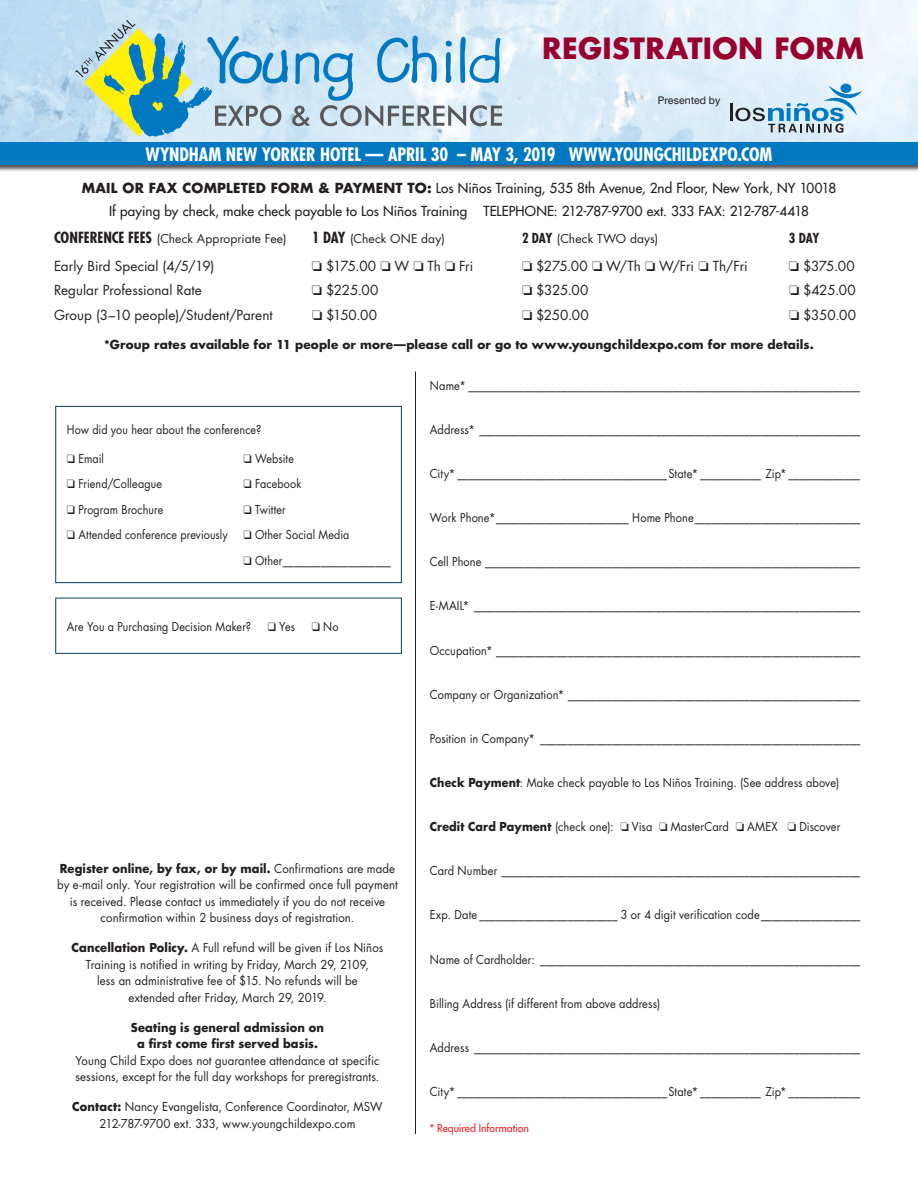
<style>
.page{position:relative;width:918px;height:1188px;background:#fff}
.page>*{position:absolute;margin:0;border:0;box-sizing:border-box;transform-origin:0 0}
.t1{font:700 28.5px "Futura";letter-spacing:.015em;color:#98012d}
.t2{font:700 condensed 18px "Futura";letter-spacing:-.005em;color:#fff}
.t3{font:13.5px/22.5px "Futura";color:#231f20;text-align:center}
.t4{font:13.5px "Futura";color:#231f20}
.t5{font:700 condensed 13.5px "Futura";color:#231f20}
.t6{font:12px "Futura";letter-spacing:.01em;color:#231f20;scale:.92 1}
.t7{font:12px/16.5px "Futura";letter-spacing:.01em;color:#231f20;text-align:center;scale:.95 1}
.t8{font:12px "Futura";letter-spacing:.01em;color:#231f20;scale:.9 1}
.t9{font:700 12px "Futura";letter-spacing:.01em;color:#231f20}
.t10{font:12px "Futura";letter-spacing:.01em;color:#231f20}
.t11{font:700 12px/16.5px "Futura";letter-spacing:.01em;color:#231f20;text-align:center;scale:.95 1}
.t12{font:10.5px "Futura";letter-spacing:-.005em;color:#ee1d23}
.t13{font:10.5px "Swiss 721 BT";letter-spacing:.01em;color:#231f20}
.s1{font-weight:700}
.s2{font-weight:700;font-stretch:condensed;font-size:15px}
.s3{font-weight:700;font-stretch:condensed;font-size:13.5px}
</style>
<div class="page">
<img style="left:0;top:0;width:918px;height:142px">
<div style="left:0;top:142px;width:918px;height:30px;background:#231f20;opacity:.75"></div>
<div style="left:0;top:143px;width:918px;height:22px;background:#0079c2"></div>
<div style="left:840px;top:84px;width:11px;height:9px;background:#0079c2;border-radius:50%"></div>
<hr style="left:730px;top:103px;width:3px;height:18px;background:#231f20">
<svg style="left:735px;top:86px;width:127px;height:47px"></svg>
<svg style="left:75px;top:20px;width:427px;height:117px"></svg>
<hr style="left:415px;top:372px;width:1px;height:762px;background:#231f20">
<div style="left:55px;top:406px;width:347px;height:177px;border:1px solid #0b3b60"></div>
<div style="left:55px;top:598px;width:347px;height:56px;border:1px solid #0b3b60"></div>
<h1 class="t1" style="left:542px;top:28px;width:323px">REGISTRATION FORM</h1>
<p class="t13" style="left:658px;top:94px;width:64px">Presented by</p>
<h2 class="t2" style="left:146px;top:143px;width:628px">WYNDHAM NEW YORKER HOTEL — APRIL 30 – MAY 3, 2019 WWW.YOUNGCHILDEXPO.COM</h2>
<p class="t3" style="left:82px;top:177px;width:756px"><span class="s1">MAIL OR FAX COMPLETED FORM &amp; PAYMENT TO:</span> Los Niños Training, 535 8th Avenue, 2nd Floor, New York, NY 10018<br>If paying by check, make check payable to Los Niños Training TELEPHONE: 212-787-9700 ext. 333 FAX: 212-787-4418</p>
<p class="t10" style="left:54px;top:231px;width:234px"><span class="s2">CONFERENCE FEES</span> (Check Appropriate Fee)</p>
<p class="t10" style="left:312px;top:231px;width:134px"><span class="s2">1 DAY</span> (Check ONE day)</p>
<p class="t10" style="left:522px;top:231px;width:138px"><span class="s3">2 DAY</span> (Check TWO days)</p>
<p class="t5" style="left:789px;top:230px;width:32px">3 DAY</p>
<p class="t4" style="left:54px;top:257px;width:162px">Early Bird Special (4/5/19)</p>
<p class="t4" style="left:312px;top:257px;width:163px">□ $175.00 □ W □ Th □ Fri</p>
<p class="t4" style="left:522px;top:257px;width:227px">□ $275.00 □ W/Th □ W/Fri □ Th/Fri</p>
<p class="t4" style="left:789px;top:257px;width:67px">□ $375.00</p>
<p class="t4" style="left:54px;top:281px;width:149px">Regular Professional Rate</p>
<p class="t4" style="left:312px;top:281px;width:68px">□ $225.00</p>
<p class="t4" style="left:522px;top:281px;width:68px">□ $325.00</p>
<p class="t4" style="left:789px;top:281px;width:68px">□ $425.00</p>
<p class="t4" style="left:54px;top:306px;width:220px">Group (3–10 people)/Student/Parent</p>
<p class="t4" style="left:312px;top:306px;width:67px">□ $150.00</p>
<p class="t4" style="left:522px;top:306px;width:68px">□ $250.00</p>
<p class="t4" style="left:789px;top:306px;width:68px">□ $350.00</p>
<p class="t9" style="left:104px;top:336px;width:711px">*Group rates available for 11 people or more—please call or go to www.youngchildexpo.com for more details.</p>
<p class="t6" style="left:430px;top:377px;width:469px">Name* _______________________________________________________________________</p>
<p class="t6" style="left:430px;top:421px;width:469px">Address* _____________________________________________________________________</p>
<p class="t6" style="left:430px;top:465px;width:470px">City* ______________________________________State* ___________ Zip* _____________</p>
<p class="t6" style="left:430px;top:509px;width:470px">Work Phone*________________________ Home Phone______________________________</p>
<p class="t6" style="left:430px;top:554px;width:470px">Cell Phone ____________________________________________________________________</p>
<p class="t6" style="left:430px;top:598px;width:470px">E-MAIL* ______________________________________________________________________</p>
<p class="t6" style="left:430px;top:642px;width:470px">Occupation* __________________________________________________________________</p>
<p class="t6" style="left:430px;top:686px;width:470px">Company or Organization* _____________________________________________________</p>
<p class="t6" style="left:430px;top:730px;width:470px">Position in Company* __________________________________________________________</p>
<p class="t6" style="left:430px;top:774px;width:446px"><span class="s1">Check Payment</span>: Make check payable to Los Niños Training. (See address above)</p>
<p class="t6" style="left:430px;top:818px;width:448px"><span class="s1">Credit Card Payment</span> (check one): □ Visa □ MasterCard □ AMEX □ Discover</p>
<p class="t6" style="left:430px;top:863px;width:470px">Card Number _________________________________________________________________</p>
<p class="t6" style="left:430px;top:907px;width:470px">Exp. Date _________________________ 3 or 4 digit verification code__________________</p>
<p class="t6" style="left:430px;top:951px;width:470px">Name of Cardholder: __________________________________________________________</p>
<p class="t6" style="left:430px;top:995px;width:252px">Billing Address (if different from above address)</p>
<p class="t6" style="left:430px;top:1039px;width:469px">Address ______________________________________________________________________</p>
<p class="t6" style="left:430px;top:1083px;width:470px">City* ______________________________________State* ___________ Zip* _____________</p>
<p class="t12" style="left:430px;top:1122px;width:101px">* Required Information</p>
<p class="t8" style="left:67px;top:421px;width:218px">How did you hear about the conference?</p>
<p class="t8" style="left:67px;top:450px;width:43px">❑ Email</p>
<p class="t8" style="left:244px;top:450px;width:57px">❑ Website</p>
<p class="t8" style="left:67px;top:475px;width:107px">❑ Friend/Colleague</p>
<p class="t8" style="left:244px;top:475px;width:66px">❑ Facebook</p>
<p class="t8" style="left:67px;top:501px;width:109px">❑ Program Brochure</p>
<p class="t8" style="left:244px;top:501px;width:49px">❑ Twitter</p>
<p class="t8" style="left:67px;top:526px;width:180px">❑ Attended conference previously</p>
<p class="t8" style="left:244px;top:526px;width:119px">❑ Other Social Media</p>
<p class="t8" style="left:244px;top:552px;width:165px">❑ Other____________________</p>
<p class="t8" style="left:67px;top:618px;width:206px">Are You a Purchasing Decision Maker?</p>
<p class="t8" style="left:268px;top:618px;width:32px">❑ Yes</p>
<p class="t8" style="left:312px;top:618px;width:31px">❑ No</p>
<p class="t7" style="left:57px;top:860px;width:360px"><span class="s1">Register online, by fax, or by mail.</span> Confirmations are made by e-mail only. Your registration will be confirmed once full payment is received. Please contact us immediately if you do not receive confirmation within 2 business days of registration.</p>
<p class="t7" style="left:72px;top:939px;width:330px"><span class="s1">Cancellation Policy.</span> A Full refund will be given if Los Niños Training is notified in writing by Friday, March 29, 2109,<br>less an administrative fee of $15. No refunds will be<br>extended after Friday, March 29, 2019.</p>
<p class="t11" style="left:131px;top:1018px;width:205px">Seating is general admission on a first come first served basis.</p>
<p class="t7" style="left:76px;top:1052px;width:321px;text-align:left">Young Child Expo does not guarantee attendance at specific sessions, except for the full day workshops for preregistrants.</p>
<p class="t7" style="left:72px;top:1098px;width:328px"><span class="s1">Contact:</span> Nancy Evangelista, Conference Coordinator, MSW<br>212-787-9700 ext. 333, www.youngchildexpo.com</p>
</div>
